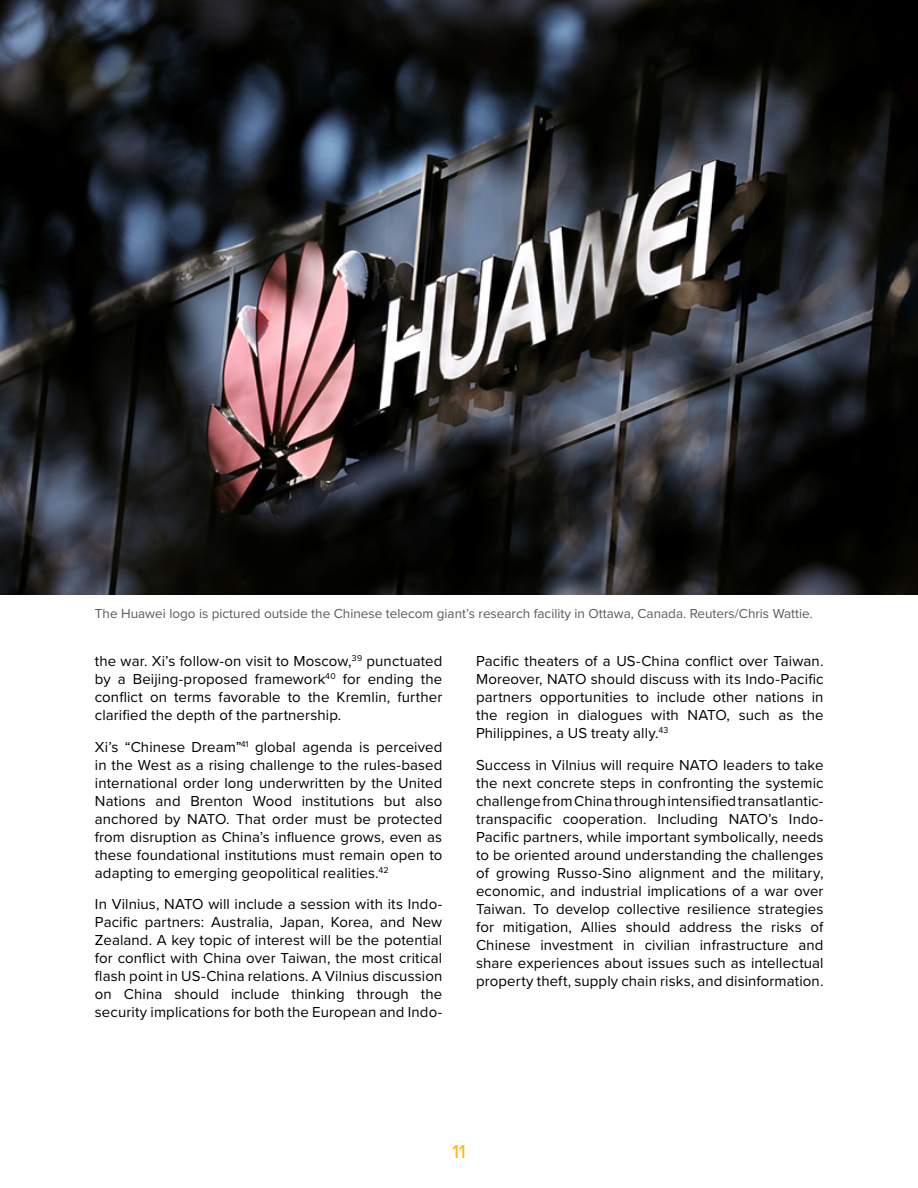
<style>
.page{position:relative;width:918px;height:1188px;background:#fff}
.page>*{position:absolute;margin:0;border:0;box-sizing:border-box;transform-origin:0 0}
.t1{font:500 19.5px "Proxima Nova";color:#ffb81c}
.t2{font:15px/18px "Proxima Nova";letter-spacing:.005em;color:#000;text-align:justify}
.t3{font:13.5px "Proxima Nova";color:#58595b}
</style>
<div class="page">
<img style="left:0;top:0;width:918px;height:595px">
<p class="t3" style="left:95px;top:603px;width:719px">The Huawei logo is pictured outside the Chinese telecom giant’s research facility in Ottawa, Canada. Reuters/Chris Wattie.</p>
<p class="t2" style="left:95px;top:651px;width:349px">the war. Xi’s follow-on visit to Moscow,<sup>39</sup> punctuated by a Beijing-proposed framework<sup>40</sup> for ending the conflict on terms favorable to the Kremlin, further clarified the depth of the partnership.</p>
<p class="t2" style="left:95px;top:737px;width:349px">Xi’s “Chinese Dream”<sup>41</sup> global agenda is perceived in the West as a rising challenge to the rules-based international order long underwritten by the United Nations and Brenton Wood institutions but also anchored by NATO. That order must be protected from disruption as China’s influence grows, even as these foundational institutions must remain open to adapting to emerging geopolitical realities.<sup>42</sup></p>
<p class="t2" style="left:95px;top:894px;width:349px">In Vilnius, NATO will include a session with its Indo-Pacific partners: Australia, Japan, Korea, and New Zealand. A key topic of interest will be the potential for conflict with China over Taiwan, the most critical flash point in US-China relations. A Vilnius discussion on China should include thinking through the security implications for both the European and Indo-</p>
<p class="t2" style="left:476px;top:651px;width:349px">Pacific theaters of a US-China conflict over Taiwan.<br>Moreover, NATO should discuss with its Indo-Pacific partners opportunities to include other nations in the region in dialogues with NATO, such as the Philippines, a US treaty ally.<sup>43</sup></p>
<p class="t2" style="left:476px;top:755px;width:349px">Success in Vilnius will require NATO leaders to take the next concrete steps in confronting the systemic challenge from China through intensified transatlantic&shy;transpacific cooperation. Including NATO’s Indo-Pacific partners, while important symbolically, needs to be oriented around understanding the challenges of growing Russo-Sino alignment and the military, economic, and industrial implications of a war over Taiwan. To develop collective resilience strategies for mitigation, Allies should address the risks of Chinese investment in civilian infrastructure and share experiences about issues such as intellectual property theft, supply chain risks, and disinformation.</p>
<h1 class="t1" style="left:452px;top:1137px;width:15px">11</h1>
</div>
